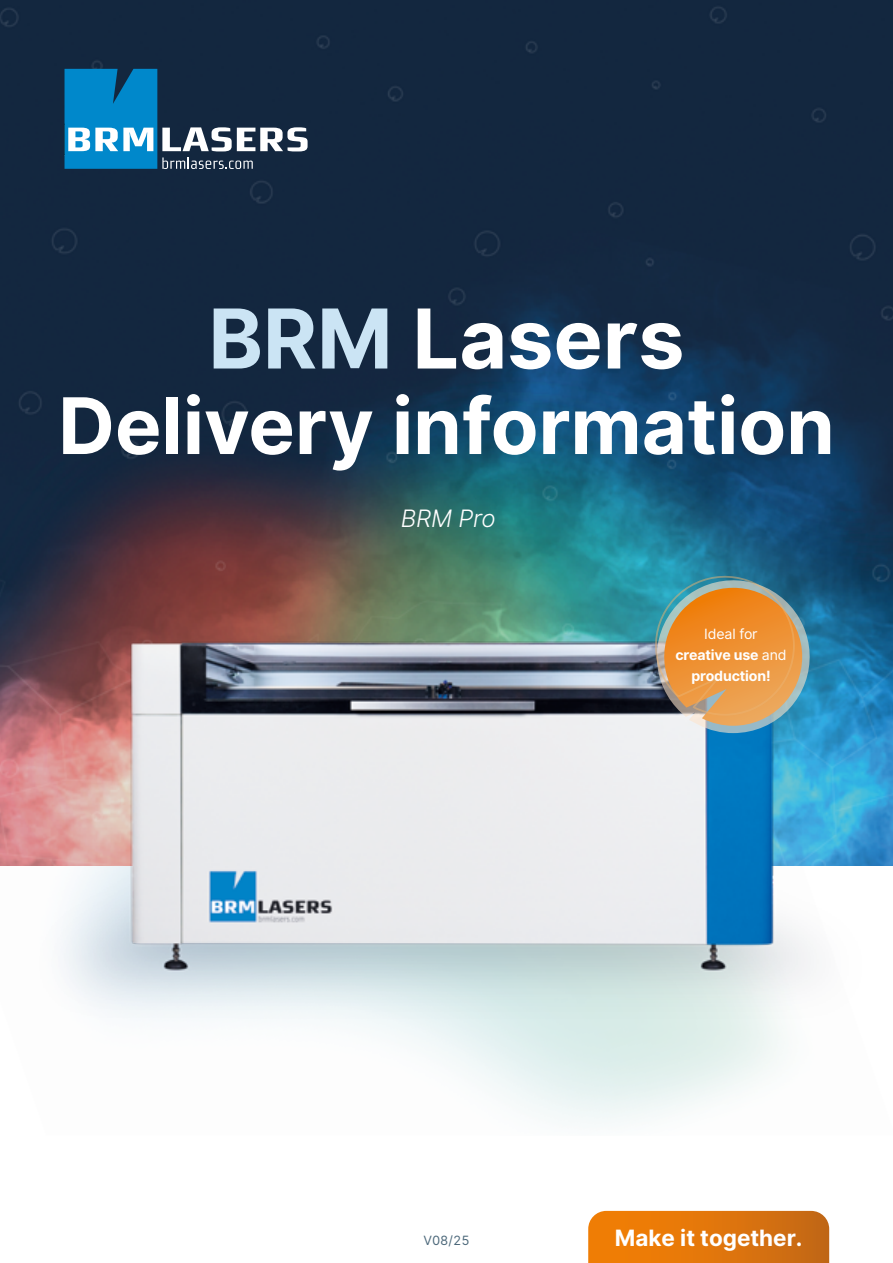
<style>
.page{position:relative;width:893px;height:1263px;background:#fff}
.page>*{position:absolute;margin:0;border:0;box-sizing:border-box;transform-origin:0 0}
.t1{font:700 82.5px "Inter";color:#fff}
.t2{font:700 78px "Inter";color:#fff}
.t3{font:24px "Inter Light Italic BETA";letter-spacing:-.01em;color:#fff}
.t4{font:700 22.5px "Inter";color:#fff}
.t5{font:700 14.1px/20.9px "Inter";letter-spacing:-.01em;color:#fff;text-align:center}
.t6{font:12.75px "Inter";color:#4c687a}
.s1{color:#cbe4f4}
.s2{font-weight:400}
</style>
<div class="page">
<svg style="left:588px;top:1211px;width:241px;height:52px;background:#df760e"></svg>
<img style="left:0;top:865px;width:893px;height:257px">
<img style="left:0;top:0;width:893px;height:865px">
<svg style="left:65px;top:69px;width:243px;height:100px;background:#2e6386"></svg>
<img style="left:20px;top:631px;width:863px;height:442px">
<svg style="left:655px;top:576px;width:155px;height:157px;background:#b99665"></svg>
<h1 class="t1" style="left:208px;top:278px;width:478px"><span class="s1">BRM</span> Lasers</h1>
<h2 class="t2" style="left:58px;top:369px;width:778px">Delivery information</h2>
<h3 class="t3" style="left:401px;top:501px;width:96px">BRM Pro</h3>
<p class="t5" style="left:675px;top:624px;width:113px"><span class="s2">Ideal for </span>creative use <span class="s2">and </span>production!</p>
<p class="t6" style="left:423px;top:1231px;width:48px">V08/25</p>
<h3 class="t4" style="left:615px;top:1223px;width:189px">Make it together.</h3>
</div>
